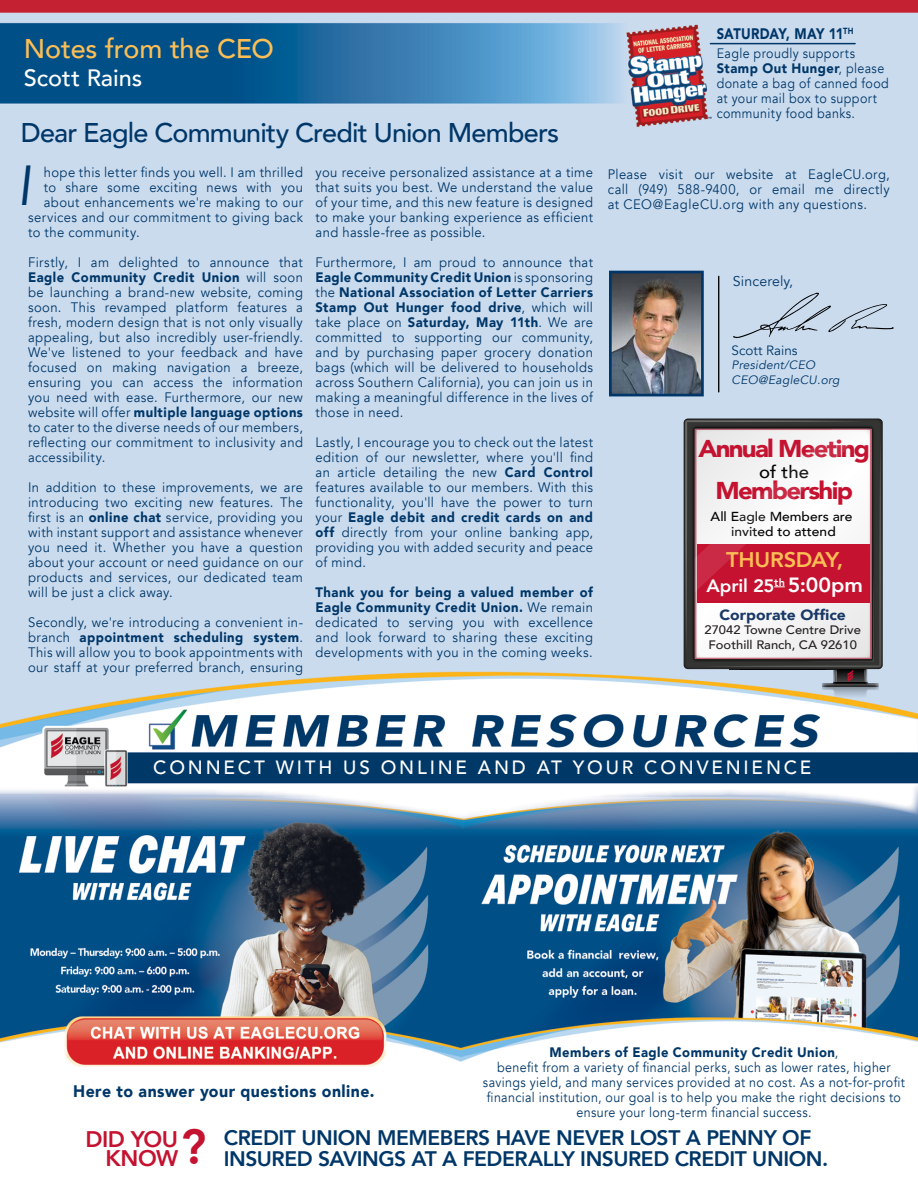
<style>
.page{position:relative;width:918px;height:1188px;background:#fff}
.page>*{position:absolute;margin:0;border:0;box-sizing:border-box;transform-origin:0 0}
.t1{font:italic 500 56.25px "Avenir";color:#003768;scale:.78 1}
.t2{font:500 27px "Avenir";letter-spacing:-.03em;color:#003768}
.t3{font:500 27px "Avenir";letter-spacing:-.005em;color:#fdbe56}
.t4{font:900 24.3px "Avenir";letter-spacing:-.065em;color:#c41230;scale:1.06 1}
.t5{font:500 23.55px "Avenir";color:#fff}
.t6{font:800 22.5px/19.5px "Avenir";letter-spacing:-.02em;color:#c41230}
.t7{font:800 21.15px "Avenir";letter-spacing:-.015em;color:#fdbe56;scale:1.04 1}
.t8{font:800 21px/21px "Avenir";letter-spacing:-.02em;color:#003768}
.t9{font:500 19.2px "Avenir";letter-spacing:.15em;color:#fff}
.t10{font:800 17.85px "Avenir";letter-spacing:-.005em;color:#fff;scale:1.04 1}
.t11{font:500 17.55px "Avenir";color:#000;scale:1.06 1}
.t12{font:900 16.65px "Avenir";letter-spacing:.03em;color:#003768;scale:.95 1}
.t13{font:900 15.3px "Avenir";color:#003768;scale:.85 1}
.t14{font:900 14.85px "Avenir";color:#1a3966;scale:1.06 1}
.t15{font:14.1px "Avenir";letter-spacing:.01em;color:#003768}
.t16{font:13.65px/15px "Avenir";letter-spacing:.03em;color:#003768;text-align:justify;scale:.95 1}
.t17{font:13.65px/15px "Avenir";letter-spacing:.03em;color:#003768;scale:.91 1}
.t18{font:13.5px "Avenir";color:#003768}
.t19{font:500 13.05px/15.6px "Avenir";color:#000100;text-align:center;scale:1.06 1}
.t20{font:500 12.3px/14.9px "Avenir";color:#231f20;text-align:center;scale:1.06 1}
.t21{font:italic 12.15px/14.9px "Avenir";letter-spacing:.02em;color:#003768}
.s1{font-weight:900}
.s2{font-size:20.55px}
.s3{font-size:49.05px}
</style>
<div class="page">
<img style="left:0;top:0;width:918px;height:1067px">
<hr style="left:710px;top:43px;width:145px;height:1px;background:#003768">
<svg style="left:685px;top:420px;width:197px;height:283px"></svg>
<hr style="left:718px;top:276px;width:1px;height:116px;background:#000">
<img style="left:613px;top:275px;width:87px;height:117px">
<div style="left:609px;top:271px;width:95px;height:125px;border:3px solid #003768"></div>
<svg style="left:733px;top:293px;width:161px;height:45px;background:#bcccde"></svg>
<h2 class="t3" style="left:24px;top:31px;width:252px">Notes from the CEO</h2>
<h3 class="t5" style="left:24px;top:63px;width:120px">Scott Rains</h3>
<h2 class="t2" style="left:21px;top:115px;width:540px">Dear Eagle Community Credit Union Members</h2>
<h1 class="t1" style="left:18px;top:149px;width:17px">I</h1>
<p class="t16" style="left:44px;top:165px;width:274px">hope this letter finds you well. I am thrilled</p>
<p class="t16" style="left:44px;top:180px;width:274px">to share some exciting news with you</p>
<p class="t16" style="left:44px;top:195px;width:274px">about enhancements we're making to our</p>
<p class="t16" style="left:28px;top:210px;width:291px">services and our commitment to giving back</p>
<p class="t16" style="left:28px;top:225px;width:119px">to the community.</p>
<p class="t16" style="left:28px;top:255px;width:291px">Firstly, I am delighted to announce that <span class="s1">Eagle Community Credit Union</span> will soon be launching a brand-new website, coming soon. This revamped platform features a fresh, modern design that is not only visually appealing, but also incredibly user-friendly.<br>We've listened to your feedback and have focused on making navigation a breeze, ensuring you can access the information you need with ease. Furthermore, our new website will offer <span class="s1">multiple language options </span>to cater to the diverse needs of our members, reflecting our commitment to inclusivity and accessibility.</p>
<p class="t16" style="left:28px;top:480px;width:291px">In addition to these improvements, we are introducing two exciting new features. The first is an <span class="s1">online chat</span> service, providing you with instant support and assistance whenever you need it. Whether you have a question about your account or need guidance on our products and services, our dedicated team will be just a click away.</p>
<p class="t16" style="left:28px;top:616px;width:291px">Secondly, we're introducing a convenient in&shy;branch <span class="s1">appointment scheduling system</span>.<br>This will allow you to book appointments with our staff at your preferred branch, ensuring</p>
<p class="t16" style="left:316px;top:165px;width:294px">you receive personalized assistance at a time that suits you best. We understand the value of your time, and this new feature is designed to make your banking experience as efficient and hassle-free as possible.</p>
<p class="t16" style="left:316px;top:256px;width:294px">Furthermore, I am proud to announce that <span class="s1">Eagle Community Credit Union</span> is sponsoring the <span class="s1">National Association of Letter Carriers Stamp Out Hunger food drive</span>, which will take place on <span class="s1">Saturday, May 11th</span>. We are committed to supporting our community, and by purchasing paper grocery donation bags (which will be delivered to households across Southern California), you can join us in making a meaningful difference in the lives of those in need.</p>
<p class="t16" style="left:316px;top:436px;width:294px">Lastly, I encourage you to check out the latest edition of our newsletter, where you'll find an article detailing the new <span class="s1">Card Control </span>features available to our members. With this functionality, you'll have the power to turn your <span class="s1">Eagle debit and credit cards on and off</span> directly from your online banking app, providing you with added security and peace of mind.</p>
<p class="t16" style="left:316px;top:586px;width:294px"><span class="s1">Thank you for being a valued member of Eagle Community Credit Union.</span> We remain dedicated to serving you with excellence and look forward to sharing these exciting developments with you in the coming weeks.</p>
<p class="t13" style="left:717px;top:24px;width:162px">SATURDAY, MAY 11<sup>TH</sup></p>
<p class="t17" style="left:717px;top:46px;width:191px">Eagle proudly supports<br><span class="s1">Stamp Out Hunger</span>, please donate a bag of canned food at your mail box to support community food banks.</p>
<p class="t16" style="left:608px;top:167px;width:298px">Please visit our website at EagleCU.org, call (949) 588-9400, or email me directly at CEO@EagleCU.org with any questions.</p>
<p class="t15" style="left:733px;top:272px;width:62px">Sincerely,</p>
<p class="t18" style="left:732px;top:341px;width:68px">Scott Rains</p>
<p class="t21" style="left:732px;top:358px;width:110px">President/CEO<br>CEO@EagleCU.org</p>
<h3 class="t4" style="left:698px;top:433px;width:164px">Annual Meeting</h3>
<p class="t11" style="left:759px;top:460px;width:49px">of the</p>
<h3 class="t4" style="left:715px;top:475px;width:131px">Membership</h3>
<p class="t19" style="left:711px;top:509px;width:135px">All Eagle Members are invited to attend</p>
<h3 class="t7" style="left:726px;top:546px;width:114px">THURSDAY,</h3>
<h3 class="t10" style="left:706px;top:574px;width:152px">April 25<sup>th</sup> <span class="s2">5:00pm</span></h3>
<p class="t14" style="left:720px;top:605px;width:121px">Corporate Office</p>
<p class="t20" style="left:704px;top:623px;width:149px">27042 Towne Centre Drive<br>Foothill Ranch, CA 92610</p>
<h3 class="t9" style="left:153px;top:755px;width:660px">CONNECT WITH US ONLINE AND AT YOUR CONVENIENCE</h3>
<p class="t12" style="left:73px;top:1080px;width:318px">Here to answer your questions online.</p>
<p class="t17" style="left:483px;top:1045px;width:465px;text-align:center"><span class="s1">Members of Eagle Community Credit Union</span>,<br>benefit from a variety of financial perks, such as lower rates, higher savings yield, and many services provided at no cost. As a not-for-profit financial institution, our goal is to help you make the right decisions to ensure your long-term financial success.</p>
<h3 class="t6" style="left:105px;top:1130px;width:102px;text-indent:-20px">DID YOU<br>KNOW<span class="s3">?</span></h3>
<h3 class="t8" style="left:224px;top:1128px;width:606px">CREDIT UNION MEMEBERS HAVE NEVER LOST A PENNY OF<br>INSURED SAVINGS AT A FEDERALLY INSURED CREDIT UNION.</h3>
</div>
